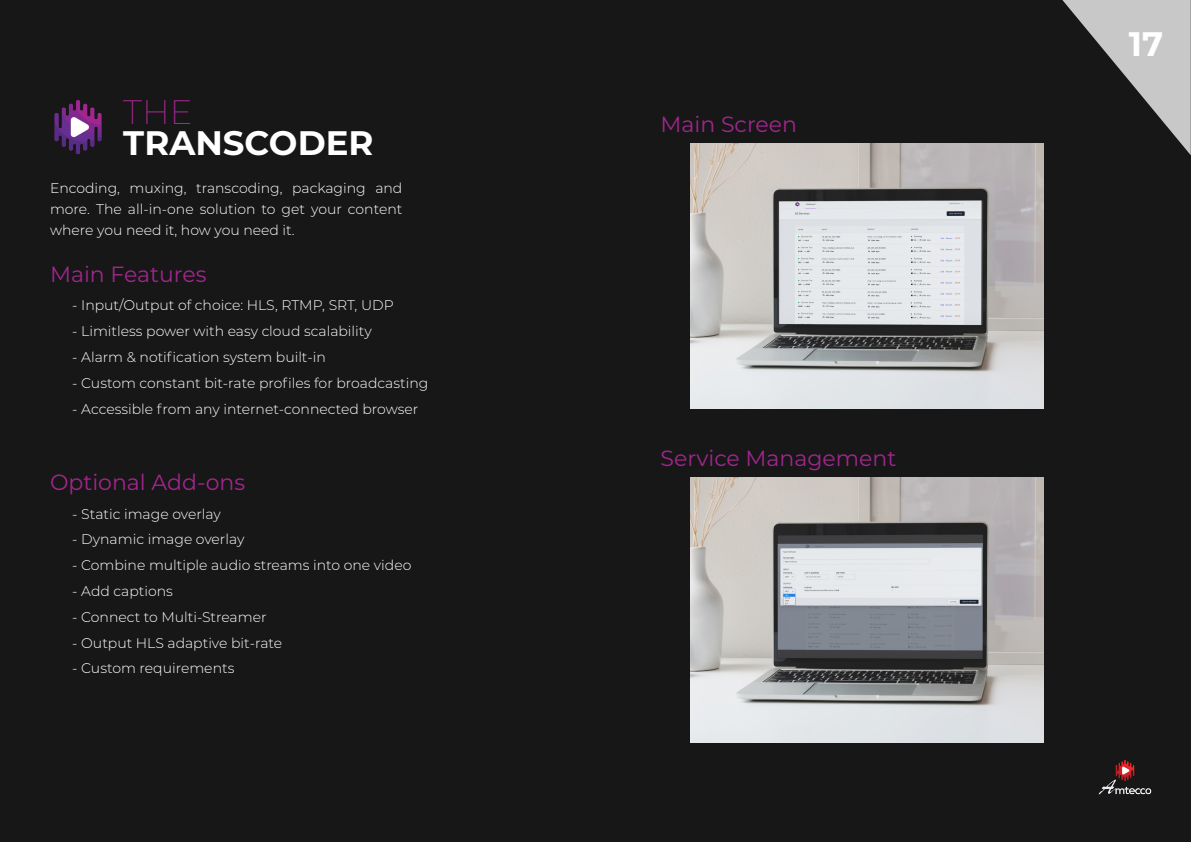
<style>
.page{position:relative;width:1191px;height:842px;background:#fff}
.page>*{position:absolute;margin:0;border:0;box-sizing:border-box;transform-origin:0 0}
.Title_Black{font:700 34px "Montserrat";color:#fff}
.Title_Red{font:200 34px "Montserrat";color:#a2268d}
.Title_2{font:22px "Montserrat";color:#a2268d}
.Sub-Heading_Grey{font:300 14px/20.8px "Montserrat";color:#fff;text-align:justify}
</style>
<div class="page">
<div style="left:595px;top:0;width:596px;height:842px;background:#171717"></div>
<div style="left:0;top:0;width:595px;height:842px;background:#171717"></div>
<img style="left:1098px;top:760px;width:54px;height:35px">
<img style="left:54px;top:100px;width:48px;height:55px">
<img style="left:690px;top:143px;width:353px;height:265px">
<img style="left:690px;top:477px;width:353px;height:265px">
<svg style="left:1062px;top:0;width:128px;height:154px"></svg>
<p class="Title_Red" style="left:123px;top:90px;width:71px">THE</p>
<p class="Title_Black" style="left:123px;top:119px;width:252px">TRANSCODER</p>
<p class="Sub-Heading_Grey" style="left:50px;top:177px;width:354px">Encoding, muxing, transcoding, packaging and more. The all-in-one solution to get your content where you need it, how you need it.</p>
<p class="Title_2" style="left:50px;top:259px;width:158px">Main Features</p>
<p class="Sub-Heading_Grey" style="left:72px;top:295px;width:323px">- Input/Output of choice: HLS, RTMP, SRT, UDP</p>
<p class="Sub-Heading_Grey" style="left:72px;top:320px;width:301px">- Limitless power with easy cloud scalability</p>
<p class="Sub-Heading_Grey" style="left:72px;top:346px;width:255px">- Alarm &amp; notification system built-in</p>
<p class="Sub-Heading_Grey" style="left:72px;top:372px;width:357px">- Custom constant bit-rate profiles for broadcasting</p>
<p class="Sub-Heading_Grey" style="left:72px;top:398px;width:347px">- Accessible from any internet-connected browser</p>
<p class="Title_2" style="left:50px;top:467px;width:197px">Optional Add-ons</p>
<p class="Sub-Heading_Grey" style="left:72px;top:503px;width:150px">- Static image overlay</p>
<p class="Sub-Heading_Grey" style="left:72px;top:529px;width:174px">- Dynamic image overlay</p>
<p class="Sub-Heading_Grey" style="left:72px;top:554px;width:341px">- Combine multiple audio streams into one video</p>
<p class="Sub-Heading_Grey" style="left:72px;top:580px;width:102px">- Add captions</p>
<p class="Sub-Heading_Grey" style="left:72px;top:606px;width:196px">- Connect to Multi-Streamer</p>
<p class="Sub-Heading_Grey" style="left:72px;top:632px;width:211px">- Output HLS adaptive bit-rate</p>
<p class="Sub-Heading_Grey" style="left:72px;top:658px;width:164px">- Custom requirements</p>
<p class="Title_2" style="left:660px;top:109px;width:138px">Main Screen</p>
<p class="Title_2" style="left:660px;top:443px;width:237px">Service Management</p>
<h1 class="Title_Black" style="left:1129px;top:19px;width:36px">17</h1>
</div>
